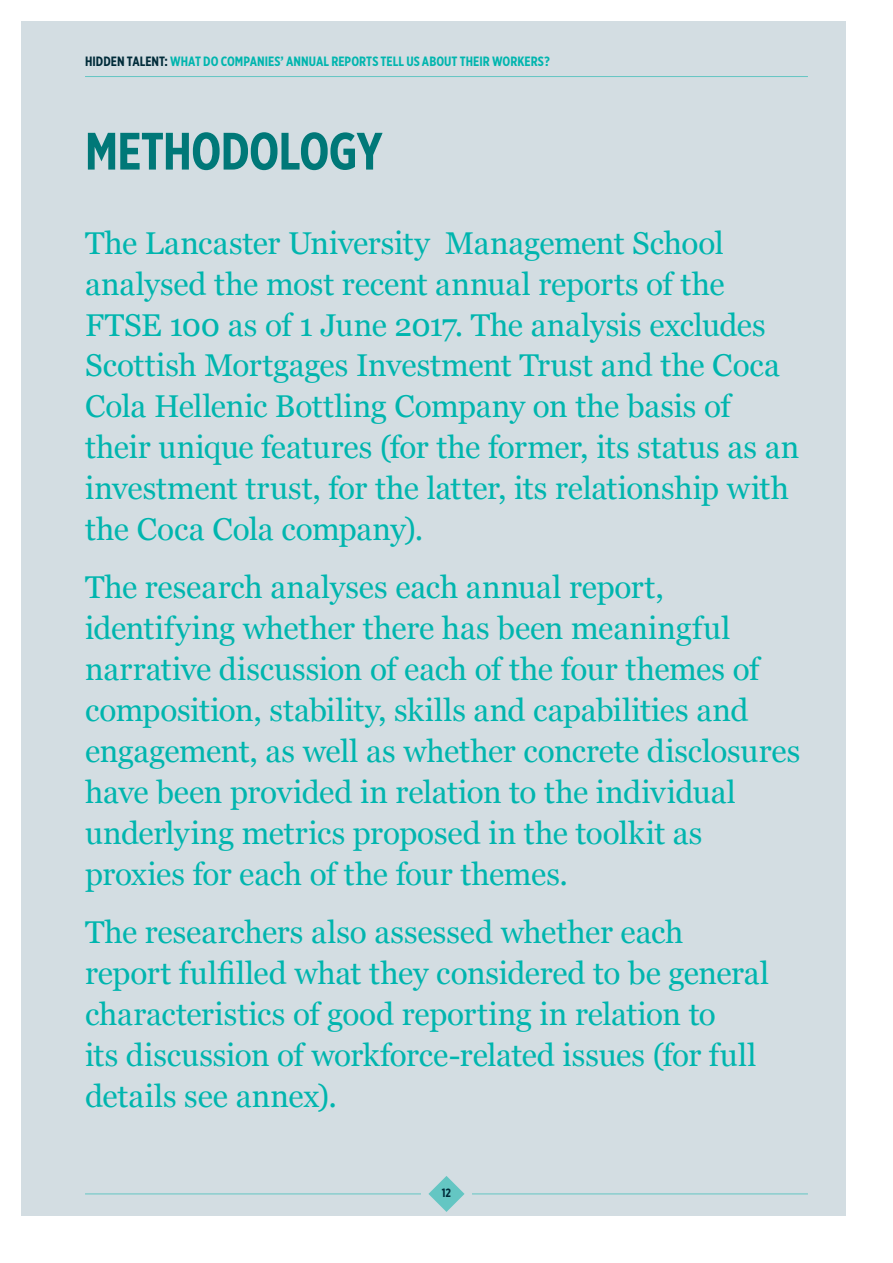
<style>
.page{position:relative;width:893px;height:1263px;background:#fff}
.page>*{position:absolute;margin:0;border:0;box-sizing:border-box;transform-origin:0 0}
.Heading{font:700 52.5px "Gotham X Narrow";letter-spacing:-.015em;color:#007878}
.Body{font:31.5px/41px "Georgia";letter-spacing:-.005em;color:#00b5ae}
.t1{font:700 13.5px "Gotham X Narrow";letter-spacing:.005em;color:#00b5ae}
.t2{font:700 12px "Gotham X Narrow";color:#002b39}
.s1{color:#002b39}
</style>
<div class="page">
<div style="left:21px;top:21px;width:825px;height:1195px;background:#d3dde2"></div>
<hr style="left:85px;top:1193px;width:336px;height:1px;background:#64c6c3">
<svg style="left:428px;top:1176px;width:36px;height:36px"></svg>
<hr style="left:85px;top:76px;width:723px;height:1px;background:#64c6c3">
<hr style="left:472px;top:1193px;width:336px;height:1px;background:#64c6c3">
<p class="t1" style="left:85px;top:53px;width:466px"><span class="s1">HIDDEN TALENT:</span> WHAT DO COMPANIES’ ANNUAL REPORTS TELL US ABOUT THEIR WORKERS?</p>
<p class="Heading" style="left:85px;top:119px;width:299px">METHODOLOGY</p>
<p class="Body" style="left:85px;top:222px;width:716px">The Lancaster University Management School analysed the most recent annual reports of the FTSE 100 as of 1 June 2017. The analysis excludes Scottish Mortgages Investment Trust and the Coca Cola Hellenic Bottling Company on the basis of their unique features (for the former, its status as an investment trust, for the latter, its relationship with the Coca Cola company).</p>
<p class="Body" style="left:85px;top:567px;width:717px">The research analyses each annual report, identifying whether there has been meaningful narrative discussion of each of the four themes of composition, stability, skills and capabilities and engagement, as well as whether concrete disclosures have been provided in relation to the individual underlying metrics proposed in the toolkit as proxies for each of the four themes.</p>
<p class="Body" style="left:85px;top:911px;width:686px">The researchers also assessed whether each report fulfilled what they considered to be general characteristics of good reporting in relation to<br>its discussion of workforce-related issues (for full details see annex).</p>
<p class="t2" style="left:442px;top:1185px;width:11px">12</p>
</div>
